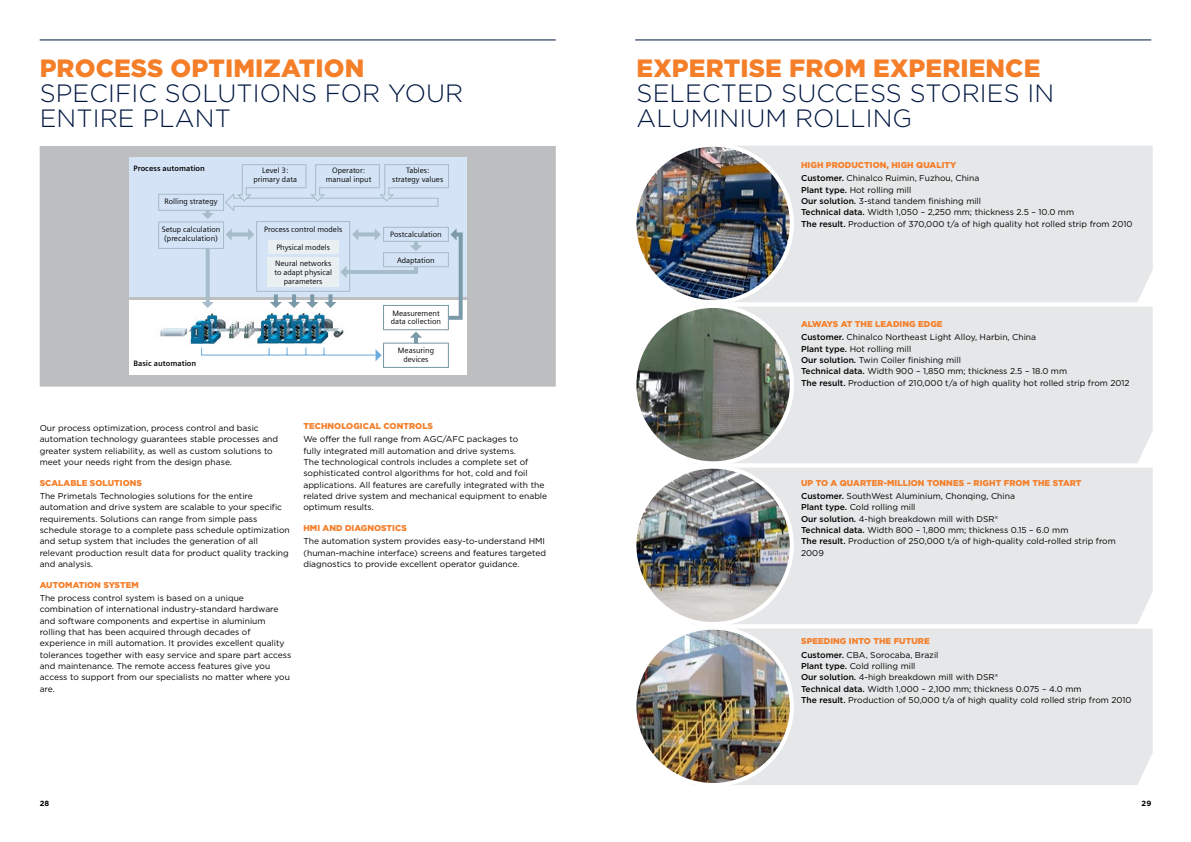
<style>
.page{position:relative;width:1191px;height:842px;background:#fff}
.page>*{position:absolute;margin:0;border:0;box-sizing:border-box;transform-origin:0 0}
.t1{font:300 25px/25px "Gotham";letter-spacing:.005em;color:#001641}
.t2{font:900 25px "Gotham";letter-spacing:.005em;color:#f57e29}
.t3{font:8.5px/11.3px "Gotham";color:#000}
.t4{font:900 8.5px/13.3px "Gotham";letter-spacing:.005em;color:#f57e29}
.t5{font:7.8px/8.8px "Siemens Sans";color:#000;text-align:center}
.t6{font:700 7.8px "Siemens Sans";color:#000}
.t7{font:700 7.5px "Gotham";color:#000}
.s1{font-weight:900;color:#f57e29}
.s2{font-weight:500}
.s3{font-weight:500;color:#000}
.s4{font-weight:400;color:#000}
</style>
<div class="page">
<hr style="left:40px;top:40px;width:516px;height:1px;background:#001641">
<hr style="left:635px;top:40px;width:516px;height:1px;background:#001641">
<div style="left:40px;top:146px;width:516px;height:241px;background:#bcbec0"></div>
<div style="left:129px;top:300px;width:338px;height:74px;background:#fff"></div>
<div style="left:129px;top:157px;width:338px;height:139px;background:#d4e3f5"></div>
<div style="left:158px;top:221px;width:66px;height:28px;border:1px solid #a7bdc9"></div>
<svg style="left:225px;top:164px;width:224px;height:47px"></svg>
<svg style="left:202px;top:248px;width:12px;height:60px"></svg>
<div style="left:158px;top:194px;width:66px;height:17px;border:1px solid #a7bdc9"></div>
<svg style="left:202px;top:210px;width:12px;height:9px"></svg>
<div style="left:383px;top:305px;width:66px;height:25px;border:1px solid #7b9aa9"></div>
<div style="left:383px;top:343px;width:66px;height:25px;border:1px solid #7b9aa9"></div>
<svg style="left:410px;top:332px;width:12px;height:12px"></svg>
<svg style="left:226px;top:221px;width:237px;height:99px"></svg>
<svg style="left:201px;top:349px;width:181px;height:12px"></svg>
<img style="left:160px;top:308px;width:192px;height:41px">
<div style="left:692px;top:628px;width:460px;height:157px;background:#e6e7e8"></div>
<img style="left:634px;top:628px;width:158px;height:157px;border-radius:79px">
<div style="left:632px;top:626px;width:162px;height:161px;border:4px solid #fff;border-radius:50%"></div>
<div style="left:692px;top:468px;width:460px;height:156px;background:#e6e7e8"></div>
<img style="left:634px;top:467px;width:158px;height:157px;border-radius:79px">
<div style="left:632px;top:465px;width:162px;height:161px;border:4px solid #fff;border-radius:50%"></div>
<div style="left:735px;top:307px;width:417px;height:156px;background:#e6e7e8"></div>
<div style="left:792px;top:146px;width:360px;height:156px;background:#e6e7e8"></div>
<img style="left:637px;top:146px;width:155px;height:156px">
<div style="left:632px;top:143px;width:162px;height:161px;border:4px solid #fff;border-radius:50%"></div>
<img style="left:634px;top:306px;width:158px;height:157px;border-radius:79px">
<div style="left:632px;top:304px;width:162px;height:161px;border:4px solid #fff;border-radius:50%"></div>
<h1 class="t2" style="left:40px;top:51px;width:326px">PROCESS OPTIMIZATION</h1>
<h1 class="t1" style="left:40px;top:80px;width:425px">SPECIFIC SOLUTIONS FOR YOUR<br>ENTIRE PLANT</h1>
<p class="t6" style="left:133px;top:164px;width:73px">Process automation</p>
<p class="t5" style="left:165px;top:197px;width:54px">Rolling strategy</p>
<p class="t5" style="left:162px;top:225px;width:60px">Setup calculation (precalculation)</p>
<p class="t6" style="left:133px;top:359px;width:64px">Basic automation</p>
<p class="t5" style="left:253px;top:166px;width:45px">Level 3: primary data</p>
<p class="t5" style="left:326px;top:166px;width:47px">Operator: manual input</p>
<p class="t5" style="left:392px;top:166px;width:53px">Tables: strategy values</p>
<p class="t5" style="left:264px;top:225px;width:80px">Process control models</p>
<p class="t5" style="left:275px;top:239px;width:58px;line-height:16.3px;text-align:left">Physical models<br>Neural networks</p>
<p class="t5" style="left:274px;top:268px;width:59px">to adapt physical parameters</p>
<p class="t5" style="left:390px;top:230px;width:53px">Postcalculation</p>
<p class="t5" style="left:397px;top:256px;width:39px">Adaptation</p>
<p class="t5" style="left:391px;top:308px;width:52px;text-align:left">Measurement data collection</p>
<p class="t5" style="left:398px;top:346px;width:38px">Measuring devices</p>
<p class="t3" style="left:40px;top:422px;width:240px">Our process optimization, process control and basic automation technology guarantees stable processes and greater system reliability, as well as custom solutions to meet your needs right from the design phase.</p>
<p class="t4" style="left:40px;top:476px;width:104px">SCALABLE SOLUTIONS</p>
<p class="t3" style="left:40px;top:490px;width:251px">The Primetals Technologies solutions for the entire automation and drive system are scalable to your specific requirements. Solutions can range from simple pass schedule storage to a complete pass schedule optimization and setup system that includes the generation of all relevant production result data for product quality tracking and analysis.</p>
<p class="t4" style="left:40px;top:578px;width:101px">AUTOMATION SYSTEM</p>
<p class="t3" style="left:40px;top:592px;width:253px">The process control system is based on a unique combination of international industry-standard hardware and software components and expertise in aluminium rolling that has been acquired through decades of experience in mill automation. It provides excellent quality tolerances together with easy service and spare part access and maintenance. The remote access features give you access to support from our specialists no matter where you are.</p>
<p class="t4" style="left:303px;top:419px;width:131px">TECHNOLOGICAL CONTROLS</p>
<p class="t3" style="left:303px;top:433px;width:245px">We offer the full range from AGC/AFC packages to<br>fully integrated mill automation and drive systems.<br>The technological controls includes a complete set of sophisticated control algorithms for hot, cold and foil applications. All features are carefully integrated with the related drive system and mechanical equipment to enable optimum results.</p>
<p class="t4" style="left:303px;top:521px;width:105px">HMI AND DIAGNOSTICS</p>
<p class="t3" style="left:303px;top:535px;width:244px">The automation system provides easy-to-understand HMI (human-machine interface) screens and features targeted diagnostics to provide excellent operator guidance.</p>
<h1 class="t2" style="left:636px;top:51px;width:405px">EXPERTISE FROM EXPERIENCE</h1>
<h1 class="t1" style="left:636px;top:80px;width:419px">SELECTED SUCCESS STORIES IN<br>ALUMINIUM ROLLING</h1>
<p class="t3" style="left:801px;top:158px;width:180px;line-height:13.3px"><span class="s1">HIGH PRODUCTION, HIGH QUALITY<br></span><span class="s2">Customer.</span> Chinalco Ruimin, Fuzhou, China</p>
<p class="t3" style="left:801px;top:184px;width:333px"><span class="s2">Plant type.</span> Hot rolling mill<br><span class="s2">Our solution.</span> 3-stand tandem finishing mill<br><span class="s2">Technical data.</span> Width 1,050 – 2,250 mm; thickness 2.5 – 10.0 mm<br><span class="s2">The result.</span> Production of 370,000 t/a of high quality hot rolled strip from 2010</p>
<p class="t3" style="left:801px;top:317px;width:236px;line-height:13.3px"><span class="s1">ALWAYS AT THE LEADING EDGE<br></span><span class="s2">Customer.</span> Chinalco Northeast Light Alloy, Harbin, China</p>
<p class="t3" style="left:801px;top:343px;width:330px"><span class="s2">Plant type.</span> Hot rolling mill<br><span class="s2">Our solution.</span> Twin Coiler finishing mill<br><span class="s2">Technical data.</span> Width 900 – 1,850 mm; thickness 2.5 – 18.0 mm<br><span class="s2">The result.</span> Production of 210,000 t/a of high quality hot rolled strip from 2012</p>
<p class="t4" style="left:801px;top:476px;width:282px">UP TO A QUARTER-MILLION TONNES – RIGHT FROM THE START<br><span class="s3">Customer.</span> <span class="s4">SouthWest Aluminium, Chonqing, China</span></p>
<p class="t3" style="left:801px;top:501px;width:316px"><span class="s2">Plant type.</span> Cold rolling mill<br><span class="s2">Our solution.</span> 4-high breakdown mill with DSR®<br><span class="s2">Technical data.</span> Width 800 – 1,800 mm; thickness 0.15 – 6.0 mm<br><span class="s2">The result.</span> Production of 250,000 t/a of high-quality cold-rolled strip from 2009</p>
<p class="t4" style="left:801px;top:635px;width:139px">SPEEDING INTO THE FUTURE<br><span class="s3">Customer.</span> <span class="s4">CBA, Sorocaba, Brazil</span></p>
<p class="t3" style="left:801px;top:660px;width:332px"><span class="s2">Plant type.</span> Cold rolling mill<br><span class="s2">Our solution.</span> 4-high breakdown mill with DSR®<br><span class="s2">Technical data.</span> Width 1,000 – 2,100 mm; thickness 0.075 – 4.0 mm<br><span class="s2">The result.</span> Production of 50,000 t/a of high quality cold rolled strip from 2010</p>
<p class="t7" style="left:40px;top:798px;width:11px">28</p>
<p class="t7" style="left:1141px;top:798px;width:11px">29</p>
</div>
